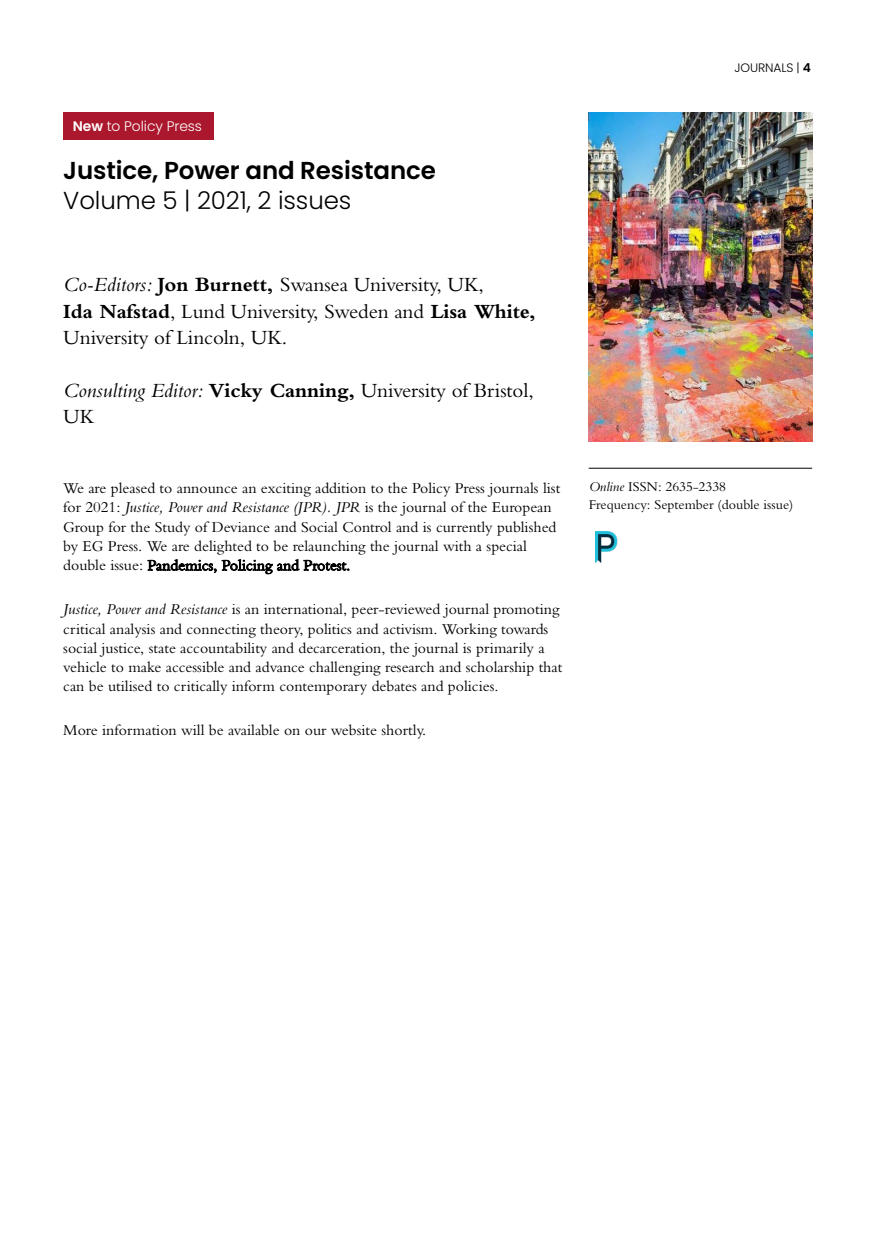
<style>
.page{position:relative;width:874px;height:1241px;background:#fff}
.page>*{position:absolute;margin:0;border:0;box-sizing:border-box;transform-origin:0 0}
.t1{font:600 24.5px "Poppins";letter-spacing:-.005em;color:#000}
.t2{font:300 24.5px "Poppins";letter-spacing:-.005em;color:#000}
.t3{font:21px/26.2px "Bembo MT Pro";letter-spacing:-.005em;color:#000}
.t4{font:15.75px/19.2px "Bembo MT Pro";color:#000}
.t5{font:14px/17.5px "Bembo MT Pro";color:#000}
.t6{font:300 13.83px "Poppins";letter-spacing:-.005em;color:#fff}
.t7{font:300 12.25px "Poppins";letter-spacing:-.01em;color:#000}
.s1{font-weight:600}
.s2{font-style:italic}
.s3{font-weight:700}
</style>
<div class="page">
<img style="left:588px;top:113px;width:223px;height:328px">
<hr style="left:588px;top:467px;width:223px;height:1px;background:#000">
<div style="left:63px;top:113px;width:150px;height:27px;background:#ab182d"></div>
<img style="left:595px;top:531px;width:23px;height:31px">
<p class="t6" style="left:73px;top:118px;width:131px"><span class="s1">New</span> to Policy Press</p>
<h1 class="t1" style="left:63px;top:157px;width:374px">Justice, Power and Resistance</h1>
<h1 class="t2" style="left:63px;top:186px;width:289px">Volume 5 | 2021, 2 issues</h1>
<h2 class="t3" style="left:63px;top:271px;width:473px"><span class="s2">Co-Editors:</span> <span class="s3">Jon Burnett,</span> Swansea University, UK,<br><span class="s3">Ida Nafstad</span>, Lund University, Sweden and <span class="s3">Lisa White,<br></span>University of Lincoln, UK.</h2>
<h2 class="t3" style="left:63px;top:376px;width:472px"><span class="s2">Consulting Editor:</span> <span class="s3">Vicky Canning,</span> University of Bristol,<br>UK</h2>
<p class="t4" style="left:63px;top:478px;width:498px">We are pleased to announce an exciting addition to the Policy Press journals list for 2021: <span class="s2">Justice, Power and Resistance (JPR). JPR</span> is the journal of the European Group for the Study of Deviance and Social Control and is currently published by EG Press. We are delighted to be relaunching the journal with a special double issue: Pandemics, Policing and Protest.</p>
<p class="t4" style="left:63px;top:599px;width:500px"><span class="s2">Justice, Power and Resistance</span> is an international, peer-reviewed journal promoting critical analysis and connecting theory, politics and activism. Working towards social justice, state accountability and decarceration, the journal is primarily a vehicle to make accessible and advance challenging research and scholarship that can be utilised to critically inform contemporary debates and policies.</p>
<p class="t4" style="left:63px;top:720px;width:364px">More information will be available on our website shortly.</p>
<p class="t7" style="left:734px;top:60px;width:78px">JOURNALS | <span class="s1">4</span></p>
<p class="t5" style="left:588px;top:478px;width:206px"><span class="s2">Online</span> ISSN: 2635-2338<br>Frequency: September (double issue)</p>
</div>
